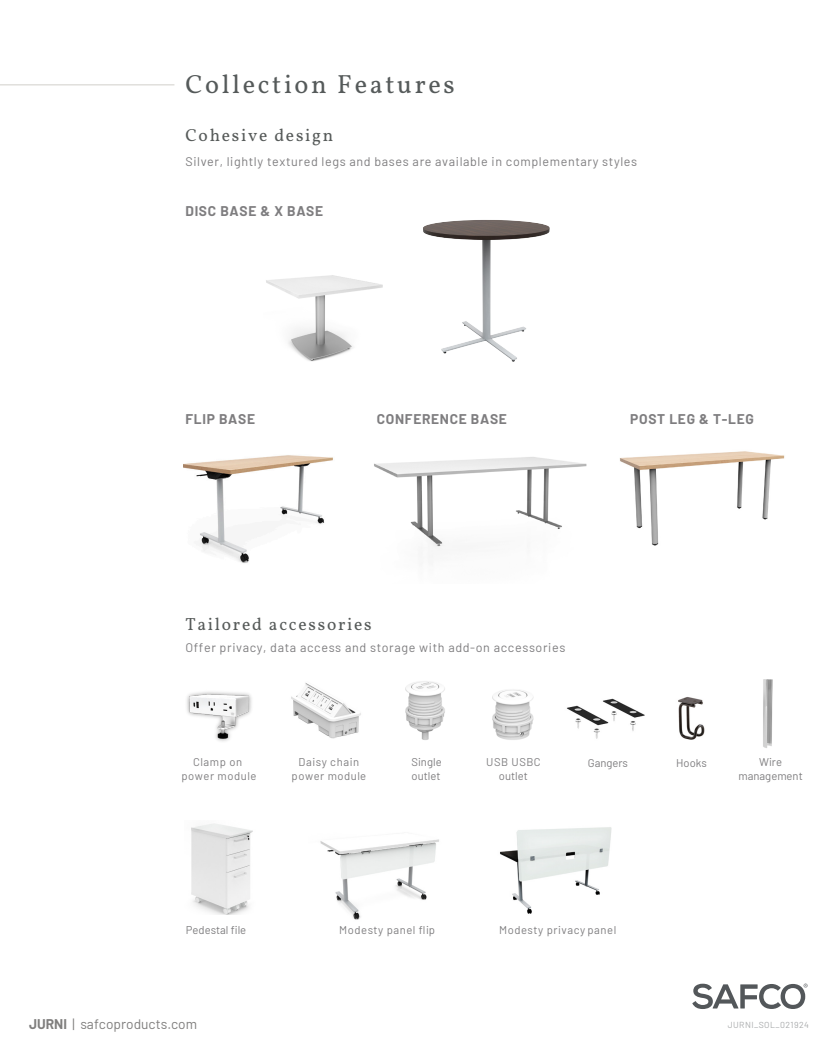
<style>
.page{position:relative;width:833px;height:1058px;background:#fff}
.page>*{position:absolute;margin:0;border:0;box-sizing:border-box;transform-origin:0 0}
.t1{font:26.25px "Vollkorn";letter-spacing:.1em;color:#555a5a}
.t2{font:17.5px "Vollkorn";letter-spacing:.1em;color:#565a59}
.t3{font:700 13.75px "Barlow";letter-spacing:.05em;color:#7e7d7f}
.t4{font:13.75px "Barlow";color:#7f7e7d}
.t5{font:12.5px "Barlow";letter-spacing:.05em;color:#7e7d7f}
.t6{font:11.25px/13.5px "Barlow";letter-spacing:.045em;color:#7e7d7f;text-align:center}
.t7{font:11.25px/13.5px "Barlow";color:#7e7d7f;text-align:center}
.t8{font:8.75px "Barlow";letter-spacing:.05em;color:#a9abac}
.s1{font-weight:700}
</style>
<div class="page">
<img style="left:320px;top:839px;width:119px;height:81px">
<img style="left:500px;top:827px;width:112px;height:87px">
<img style="left:405px;top:681px;width:40px;height:59px">
<img style="left:492px;top:689px;width:42px;height:51px">
<img style="left:763px;top:679px;width:10px;height:69px">
<img style="left:566px;top:698px;width:79px;height:41px">
<img style="left:619px;top:451px;width:166px;height:95px">
<img style="left:374px;top:457px;width:213px;height:100px">
<img style="left:183px;top:455px;width:150px;height:108px">
<hr style="left:0;top:84px;width:174px;height:1px;background:#dad9d5">
<img style="left:266px;top:275px;width:117px;height:86px">
<img style="left:423px;top:220px;width:127px;height:142px">
<svg style="left:692px;top:983px;width:115px;height:26px"></svg>
<img style="left:678px;top:697px;width:27px;height:43px">
<img style="left:191px;top:823px;width:62px;height:91px">
<img style="left:187px;top:692px;width:65px;height:50px">
<img style="left:291px;top:682px;width:70px;height:57px">
<h1 class="t1" style="left:185px;top:65px;width:271px">Collection Features</h1>
<h2 class="t2" style="left:185px;top:122px;width:149px">Cohesive design</h2>
<p class="t5" style="left:185px;top:152px;width:453px">Silver, lightly textured legs and bases are available in complementary styles</p>
<p class="t3" style="left:185px;top:201px;width:139px">DISC BASE &amp; X BASE</p>
<p class="t3" style="left:185px;top:409px;width:71px">FLIP BASE</p>
<p class="t3" style="left:377px;top:409px;width:132px">CONFERENCE BASE</p>
<p class="t3" style="left:630px;top:409px;width:125px">POST LEG &amp; T-LEG</p>
<h2 class="t2" style="left:185px;top:611px;width:188px">Tailored accessories</h2>
<p class="t5" style="left:185px;top:638px;width:381px">Offer privacy, data access and storage with add-on accessories</p>
<p class="t6" style="left:181px;top:754px;width:76px">Clamp on power module</p>
<p class="t6" style="left:298px;top:754px;width:62px">Daisy chain</p>
<p class="t6" style="left:676px;top:755px;width:32px">Hooks</p>
<p class="t7" style="left:411px;top:754px;width:32px;text-align:left">Single outlet</p>
<p class="t7" style="left:486px;top:754px;width:56px">USB USBC outlet</p>
<p class="t7" style="left:587px;top:755px;width:42px">Gangers</p>
<p class="t6" style="left:291px;top:768px;width:76px">power module</p>
<p class="t7" style="left:738px;top:754px;width:66px">Wire management</p>
<p class="t7" style="left:186px;top:922px;width:62px">Pedestal file</p>
<p class="t6" style="left:339px;top:922px;width:97px">Modesty panel flip</p>
<p class="t6" style="left:499px;top:922px;width:119px">Modesty privacy panel</p>
<p class="t4" style="left:29px;top:1013px;width:169px"><span class="s1">JURNI</span> | safcoproducts.com</p>
<p class="t8" style="left:727px;top:1018px;width:83px">JURNI_SOL_021924</p>
</div>
